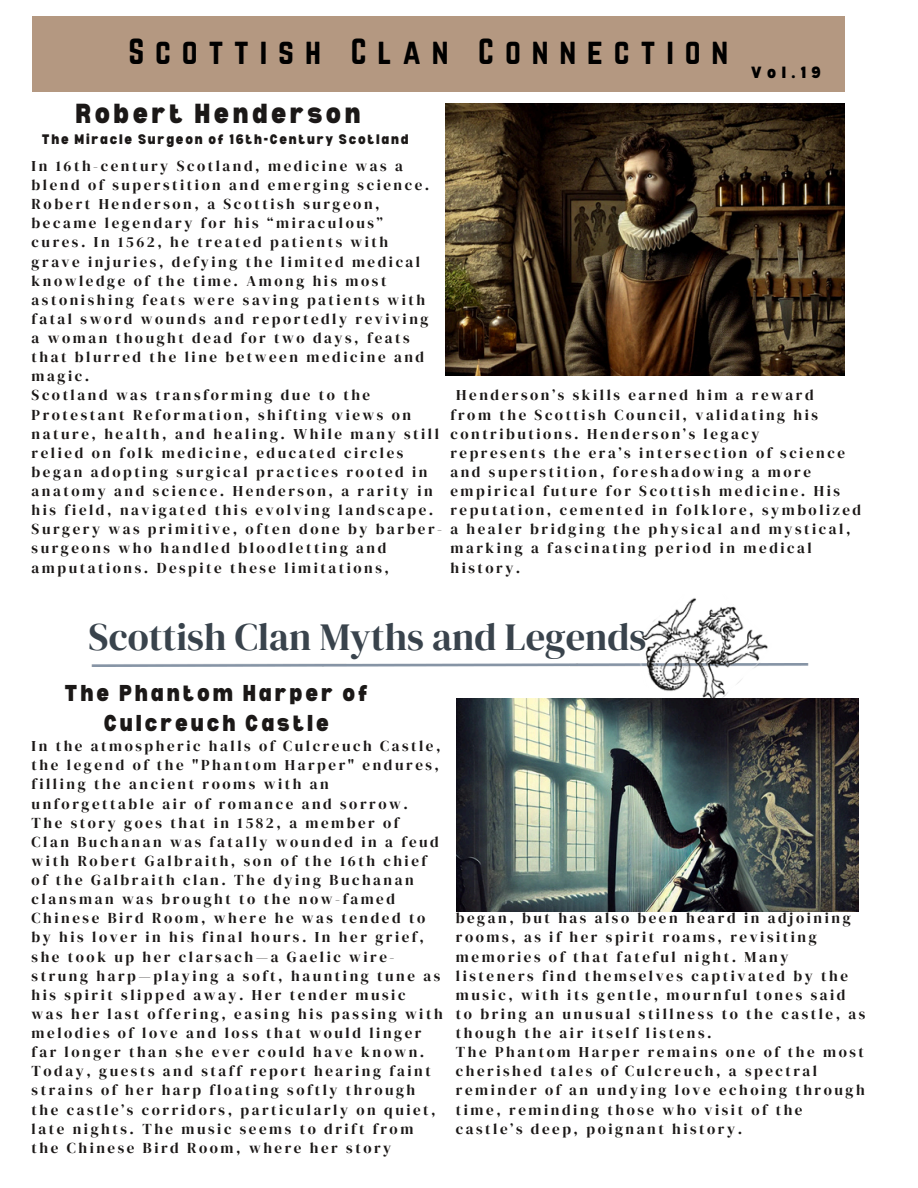
<style>
.page{position:relative;width:918px;height:1188px;background:#fff}
.page>*{position:absolute;margin:0;border:0;box-sizing:border-box;transform-origin:0 0}
.t1{font:38.55px "DM Serif Display";color:#39434c}
.t2{font:31.8px "Norwester";letter-spacing:.34em;color:#000}
.t3{font:900 semi-condensed 27px "Bernoru";letter-spacing:.13em;color:#1b1817}
.t4{font:900 semi-condensed 22.5px/30.3px "Bernoru";letter-spacing:.13em;color:#1b1817;text-align:center}
.t5{font:900 semi-condensed 15.9px "Bernoru";color:#000}
.t6{font:15px/19.2px "DM Serif Display";letter-spacing:.17em;color:#1b1817}
.t7{font:900 semi-condensed 13.5px "Bernoru";letter-spacing:.13em;color:#1b1817}
</style>
<div class="page">
<div style="left:32px;top:17px;width:813px;height:75px;background:#b49881"></div>
<img style="left:634px;top:598px;width:139px;height:100px">
<img style="left:456px;top:698px;width:403px;height:214px">
<img style="left:446px;top:103px;width:398px;height:272px">
<h2 class="t2" style="left:128px;top:32px;width:601px">SCOTTISH CLAN CONNECTION</h2>
<h6 class="t3" style="left:76px;top:98px;width:286px">Robert Henderson</h6>
<p class="t7" style="left:42px;top:131px;width:368px">The Miracle Surgeon of 16th-Century Scotland</p>
<p class="t5" style="left:751px;top:63px;width:71px">Vol.1 9</p>
<p class="t6" style="left:32px;top:156px;width:412px">In 16th-century Scotland, medicine was a blend of superstition and emerging science.<br>Robert Henderson, a Scottish surgeon, became legendary for his “miraculous”<br>cures. In 1562, he treated patients with<br>grave injuries, defying the limited medical knowledge of the time. Among his most astonishing feats were saving patients with fatal sword wounds and reportedly reviving<br>a woman thought dead for two days, feats that blurred the line between medicine and magic.<br>Scotland was transforming due to the Protestant Reformation, shifting views on nature, health, and healing. While many still relied on folk medicine, educated circles began adopting surgical practices rooted in anatomy and science. Henderson, a rarity in his field, navigated this evolving landscape.<br>Surgery was primitive, often done by barber&shy;surgeons who handled bloodletting and amputations. Despite these limitations,</p>
<p class="t6" style="left:450px;top:386px;width:412px;text-indent:6px">Henderson’s skills earned him a reward<br>from the Scottish Council, validating his contributions. Henderson’s legacy<br>represents the era’s intersection of science and superstition, foreshadowing a more empirical future for Scottish medicine. His reputation, cemented in folklore, symbolized a healer bridging the physical and mystical, marking a fascinating period in medical history.</p>
<h5 class="t1" style="left:89px;top:610px;width:559px">Scottish Clan Myths and Legends</h5>
<h1 class="t4" style="left:65px;top:677px;width:305px">The Phantom Harper of<br>Culcreuch Castle</h1>
<h6 class="t6" style="left:32px;top:736px;width:413px">In the atmospheric halls of Culcreuch Castle, the legend of the "Phantom Harper" endures, filling the ancient rooms with an unforgettable air of romance and sorrow.<br>The story goes that in 1582, a member of<br>Clan Buchanan was fatally wounded in a feud with Robert Galbraith, son of the 16th chief of the Galbraith clan. The dying Buchanan clansman was brought to the now-famed Chinese Bird Room, where he was tended to by his lover in his final hours. In her grief, she took up her clarsach—a Gaelic wire&shy;strung harp—playing a soft, haunting tune as his spirit slipped away. Her tender music<br>was her last offering, easing his passing with melodies of love and loss that would linger far longer than she ever could have known.<br>Today, guests and staff report hearing faint strains of her harp floating softly through the castle’s corridors, particularly on quiet, late nights. The music seems to drift from the Chinese Bird Room, where her story</h6>
<p class="t6" style="left:456px;top:908px;width:411px">began, but has also been heard in adjoining rooms, as if her spirit roams, revisiting memories of that fateful night. Many listeners find themselves captivated by the music, with its gentle, mournful tones said<br>to bring an unusual stillness to the castle, as though the air itself listens.<br>The Phantom Harper remains one of the most cherished tales of Culcreuch, a spectral reminder of an undying love echoing through time, reminding those who visit of the castle’s deep, poignant history.</p>
</div>
